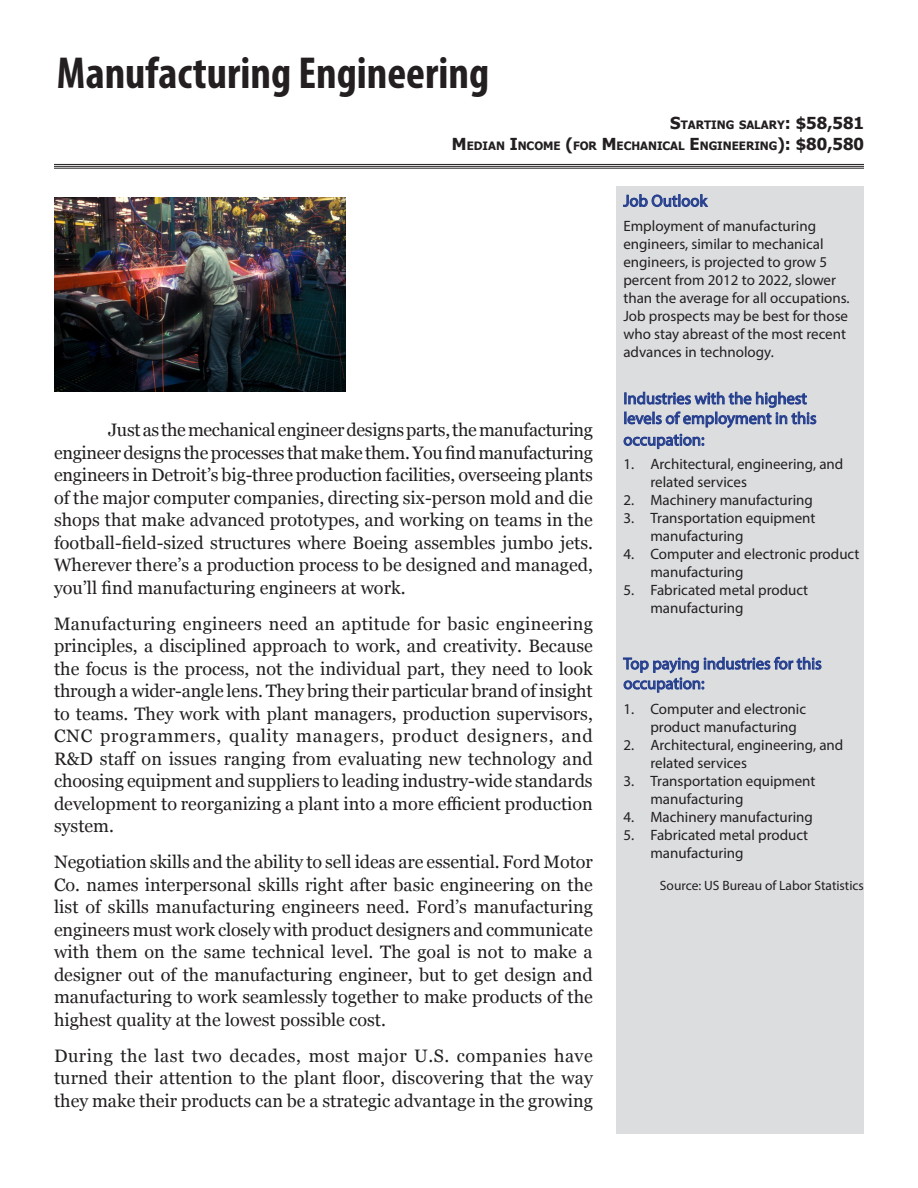
<style>
.page{position:relative;width:918px;height:1188px;background:#fff}
.page>*{position:absolute;margin:0;border:0;box-sizing:border-box;transform-origin:0 0}
.t1{font:700 condensed 45px "Myriad Pro";color:#231f20}
.t2{font:18px/22.5px "Georgia";color:#231f20;text-align:justify}
.t3{font:16.5px/19.8px "Myriad Pro";color:#253f8e}
.t4{font:15px/18px "Myriad Pro";color:#231f20}
.t5{font:13.5px "Myriad Pro";color:#231f20}
.t6{font:700 11.55px "Tahoma";color:#231f20}
.s1{font-size:16.5px}
</style>
<div class="page">
<div style="left:617px;top:186px;width:247px;height:948px;background:#dcdddf"></div>
<svg style="left:623px;top:194px;width:86px;height:13px"></svg>
<svg style="left:623px;top:391px;width:194px;height:59px"></svg>
<svg style="left:623px;top:656px;width:199px;height:37px"></svg>
<img style="left:54px;top:197px;width:292px;height:195px">
<hr style="left:54px;top:164px;width:810px;height:1px;background:#231f20">
<hr style="left:54px;top:166px;width:810px;height:1px;background:#231f20">
<hr style="left:54px;top:168px;width:810px;height:1px;background:#231f20">
<p class="t1" style="left:57px;top:45px;width:434px">Manufacturing Engineering</p>
<p class="t6" style="left:670px;top:117px;width:195px"><span class="s1">S</span>TARTING SALARY<span class="s1">: $58,581</span></p>
<p class="t6" style="left:452px;top:138px;width:414px"><span class="s1">M</span>EDIAN <span class="s1">I</span>NCOME <span class="s1">(</span>FOR <span class="s1">M</span>ECHANICAL <span class="s1">E</span> NGINEERING<span class="s1">): $80,580</span></p>
<p class="t2" style="left:54px;top:418px;width:541px;text-indent:54px">Just as the mechanical engineer designs parts, the manufacturing engineer designs the processes that make them. You find manufacturing engineers in Detroit’s big-three production facilities, overseeing plants of the major computer companies, directing six-person mold and die shops that make advanced prototypes, and working on teams in the football-field-sized structures where Boeing assembles jumbo jets.<br>Wherever there’s a production process to be designed and managed, you’ll find manufacturing engineers at work.</p>
<p class="t2" style="left:54px;top:611px;width:540px">Manufacturing engineers need an aptitude for basic engineering principles, a disciplined approach to work, and creativity. Because the focus is the process, not the individual part, they need to look through a wider-angle lens. They bring their particular brand of insight to teams. They work with plant managers, production supervisors, CNC programmers, quality managers, product designers, and R&amp;D staff on issues ranging from evaluating new technology and choosing equipment and suppliers to leading industry-wide standards development to reorganizing a plant into a more efficient production system.</p>
<p class="t2" style="left:54px;top:850px;width:541px">Negotiation skills and the ability to sell ideas are essential. Ford Motor Co. names interpersonal skills right after basic engineering on the list of skills manufacturing engineers need. Ford’s manufacturing engineers must work closely with product designers and communicate with them on the same technical level. The goal is not to make a designer out of the manufacturing engineer, but to get design and manufacturing to work seamlessly together to make products of the highest quality at the lowest possible cost.</p>
<p class="t2" style="left:54px;top:1043px;width:540px">During the last two decades, most major U.S. companies have turned their attention to the plant floor, discovering that the way they make their products can be a strategic advantage in the growing</p>
<p class="t3" style="left:623px;top:191px;width:85px">Job Outlook</p>
<p class="t4" style="left:623px;top:217px;width:228px">Employment of manufacturing engineers, similar to mechanical engineers, is projected to grow 5 percent from 2012 to 2022, slower than the average for all occupations.<br>Job prospects may be best for those who stay abreast of the most recent advances in technology.</p>
<p class="t3" style="left:623px;top:388px;width:195px">Industries with the highest levels of employment in this</p>
<p class="t3" style="left:623px;top:430px;width:83px">occupation:</p>
<p class="t4" style="left:650px;top:455px;width:194px;text-indent:-27px">1. Architectural, engineering, and related services</p>
<p class="t4" style="left:623px;top:491px;width:191px">2. Machinery manufacturing</p>
<p class="t4" style="left:650px;top:509px;width:167px;text-indent:-27px">3. Transportation equipment manufacturing</p>
<p class="t4" style="left:650px;top:545px;width:211px;text-indent:-27px">4. Computer and electronic product manufacturing</p>
<p class="t4" style="left:650px;top:581px;width:159px;text-indent:-27px">5. Fabricated metal product manufacturing</p>
<p class="t3" style="left:623px;top:653px;width:200px">Top paying industries for this occupation:</p>
<p class="t4" style="left:650px;top:699px;width:157px;text-indent:-27px">1. Computer and electronic product manufacturing</p>
<p class="t4" style="left:650px;top:735px;width:194px;text-indent:-27px">2. Architectural, engineering, and related services</p>
<p class="t4" style="left:650px;top:771px;width:167px;text-indent:-27px">3. Transportation equipment manufacturing</p>
<p class="t4" style="left:623px;top:807px;width:191px">4. Machinery manufacturing</p>
<p class="t4" style="left:650px;top:825px;width:159px;text-indent:-27px">5. Fabricated metal product manufacturing</p>
<p class="t5" style="left:660px;top:877px;width:206px">Source: US Bureau of Labor Statistics</p>
</div>
